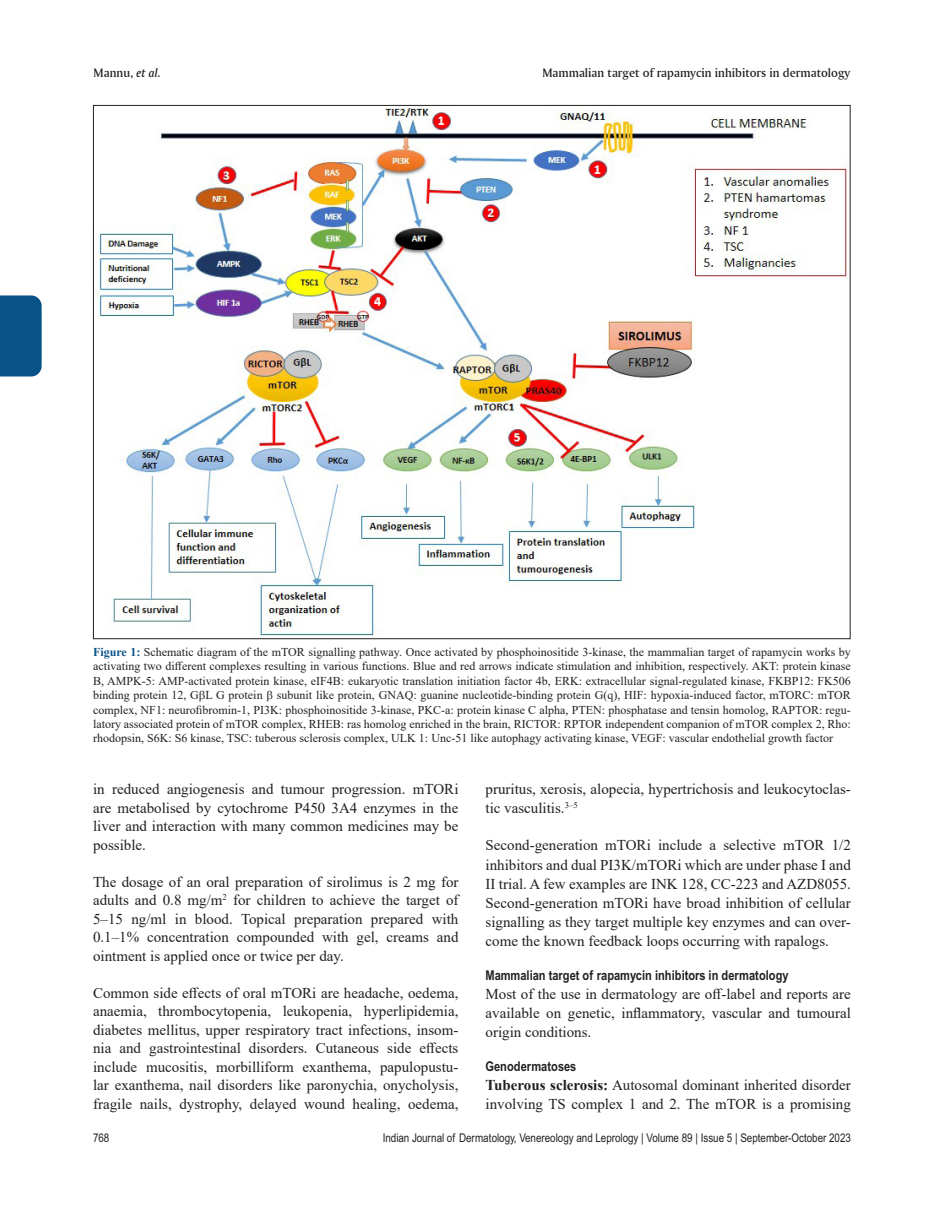
<style>
.page{position:relative;width:944px;height:1214px;background:#fff}
.page>*{position:absolute;margin:0;border:0;box-sizing:border-box;transform-origin:0 0}
.para{font:15px/18.6px "Times New Roman";color:#231f20;text-align:justify}
.para_last{font:15px/19px "Times New Roman";color:#231f20;text-align:justify}
.para_first_last{font:15px/19px "Times New Roman";color:#231f20;text-align:justify}
.para_first{font:15px/19px "Times New Roman";color:#231f20}
.heading2{font:700 13.5px "Arial Narrow MT Std";color:#231f20}
.t1{font:12.75px "Amerigo BT Medium A";color:#231f20}
.float_figure_figure{font:12px/14.4px "Times New Roman";color:#231f20;text-align:justify}
.t2{font:12px "Arial Narrow MT Std";color:#231f20}
.s1{font-family:"Amerigo BT Medium Italic A"}
.s2{font-weight:700;color:#075288}
.s3{font-weight:700}
</style>
<div class="page">
<div style="left:0;top:295px;width:42px;height:81px;background:#075288"></div>
<img style="left:95px;top:107px;width:753px;height:530px">
<p class="t1" style="left:94px;top:65px;width:69px">Mannu, <span class="s1">et al.</span></p>
<p class="t1" style="left:542px;top:65px;width:309px">Mammalian target of rapamycin inhibitors in dermatology</p>
<p class="float_figure_figure" style="left:93px;top:644px;width:759px"><span class="s2">Figure 1:</span> Schematic diagram of the mTOR signalling pathway. Once activated by phosphoinositide 3-kinase, the mammalian target of rapamycin works by activating two different complexes resulting in various functions. Blue and red arrows indicate stimulation and inhibition, respectively. AKT: protein kinase B, AMPK-5: AMP-activated protein kinase, eIF4B: eukaryotic translation initiation factor 4b, ERK: extracellular signal-regulated kinase, FKBP12: FK506 binding protein 12, G L G protein subunit like protein, GNAQ: guanine nucleotide-binding protein G(q), HIF: hypoxia-induced factor, mTORC: mTOR complex, NF1: neurofibromin-1, PI3K: phosphoinositide 3-kinase, PKC-a: protein kinase C alpha, PTEN: phosphatase and tensin homolog, RAPTOR: regu&shy;latory associated protein of mTOR complex, RHEB: ras homolog enriched in the brain, RICTOR: RPTOR independent companion of mTOR complex 2, Rho: rhodopsin, S6K: S6 kinase, TSC: tuberous sclerosis complex, ULK 1: Unc-51 like autophagy activating kinase, VEGF: vascular endothelial growth factor</p>
<p class="para" style="left:93px;top:779px;width:367px">in reduced angiogenesis and tumour progression. mTORi are metabolised by cytochrome P450 3A4 enzymes in the liver and interaction with many common medicines may be possible.</p>
<p class="para" style="left:93px;top:871px;width:367px">The dosage of an oral preparation of sirolimus is 2 mg for adults and 0.8 mg/m<sup>2</sup> for children to achieve the target of 5–15 ng/ml in blood. Topical preparation prepared with 0.1–1% concentration compounded with gel, creams and ointment is applied once or twice per day.</p>
<p class="para" style="left:93px;top:982px;width:367px">Common side effects of oral mTORi are headache, oedema, anaemia, thrombocytopenia, leukopenia, hyperlipidemia, diabetes mellitus, upper respiratory tract infections, insom&shy;nia and gastrointestinal disorders. Cutaneous side effects include mucositis, morbilliform exanthema, papulopustu&shy;lar exanthema, nail disorders like paronychia, onycholysis, fragile nails, dystrophy, delayed wound healing, oedema,</p>
<p class="para" style="left:485px;top:779px;width:367px;line-height:19px">pruritus, xerosis, alopecia, hypertrichosis and leukocytoclas&shy;tic vasculitis.<sup>3–5</sup></p>
<p class="para_last" style="left:485px;top:835px;width:367px">Second-generation mTORi include a selective mTOR 1/2 inhibitors and dual PI3K/mTORi which are under phase I and II trial. A few examples are INK 128, CC-223 and AZD8055.<br>Second-generation mTORi have broad inhibition of cellular signalling as they target multiple key enzymes and can over&shy;come the known feedback loops occurring with rapalogs.</p>
<p class="heading2" style="left:485px;top:967px;width:305px">Mammalian target of rapamycin inhibitors in dermatology</p>
<p class="para_first_last" style="left:485px;top:983px;width:367px">Most of the use in dermatology are off-label and reports are available on genetic, inflammatory, vascular and tumoural origin conditions.</p>
<p class="heading2" style="left:485px;top:1058px;width:92px">Genodermatoses</p>
<p class="para_first" style="left:485px;top:1074px;width:367px"><span class="s3">Tuberous sclerosis:</span> Autosomal dominant inherited disorder involving TS complex 1 and 2. The mTOR is a promising</p>
<p class="t2" style="left:93px;top:1131px;width:18px">768</p>
<p class="t2" style="left:383px;top:1131px;width:469px">Indian Journal of Dermatology, Venereology and Leprology | Volume 89 | Issue 5 | September-October 2023</p>
</div>
